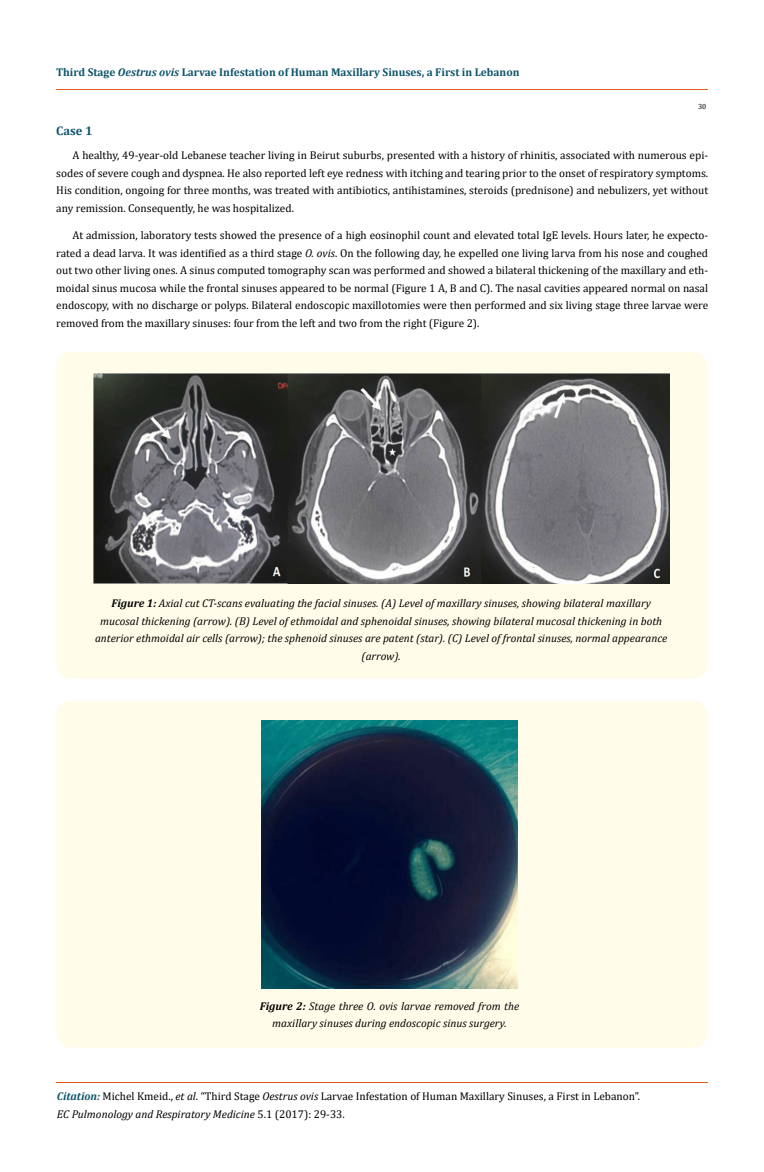
<style>
.page{position:relative;width:764px;height:1172px;background:#fff}
.page>*{position:absolute;margin:0;border:0;box-sizing:border-box;transform-origin:0 0}
.t1{font:700 12.5px "Cambria";color:#0e546a}
.t2{font:11.25px/17.5px "Cambria";color:#000;text-align:justify}
.t3{font:italic 11.25px/17.5px "Cambria";color:#000;text-align:center}
.t4{font:700 11.25px "Cambria";color:#0e546a}
.t5{font:7.5px "Cambria";color:#000}
.s1{font-style:italic}
.s2{font-weight:700}
.s3{font-weight:700;font-style:italic;color:#0e546a}
</style>
<div class="page">
<hr style="left:56px;top:90px;width:652px;height:1px;background:#e05d1a">
<hr style="left:56px;top:1082px;width:652px;height:1px;background:#e05d1a">
<div style="left:56px;top:352px;width:652px;height:326px;background:#fffde9;border-radius:15px"></div>
<img style="left:94px;top:373px;width:575px;height:210px">
<div style="left:56px;top:700px;width:652px;height:347px;background:#fffde9;border-radius:15px"></div>
<img style="left:261px;top:720px;width:256px;height:268px">
<p class="t4" style="left:56px;top:64px;width:465px">Third Stage <span class="s1">Oestrus ovis</span> Larvae Infestation of Human Maxillary Sinuses, a First in Lebanon</p>
<p class="t5" style="left:698px;top:102px;width:10px">30</p>
<p class="t1" style="left:56px;top:122px;width:38px">Case 1</p>
<p class="t2" style="left:56px;top:146px;width:653px;text-indent:16px">A healthy, 49-year-old Lebanese teacher living in Beirut suburbs, presented with a history of rhinitis, associated with numerous epi&shy;sodes of severe cough and dyspnea. He also reported left eye redness with itching and tearing prior to the onset of respiratory symptoms.<br>His condition, ongoing for three months, was treated with antibiotics, antihistamines, steroids (prednisone) and nebulizers, yet without any remission. Consequently, he was hospitalized.</p>
<p class="t2" style="left:56px;top:227px;width:653px;text-indent:16px">At admission, laboratory tests showed the presence of a high eosinophil count and elevated total IgE levels. Hours later, he expecto&shy;rated a dead larva. It was identified as a third stage <span class="s1">O. ovis</span>. On the following day, he expelled one living larva from his nose and coughed out two other living ones. A sinus computed tomography scan was performed and showed a bilateral thickening of the maxillary and eth&shy;moidal sinus mucosa while the frontal sinuses appeared to be normal (Figure 1 A, B and C). The nasal cavities appeared normal on nasal endoscopy, with no discharge or polyps. Bilateral endoscopic maxillotomies were then performed and six living stage three larvae were removed from the maxillary sinuses: four from the left and two from the right (Figure 2).</p>
<p class="t3" style="left:95px;top:594px;width:574px"><span class="s2">Figure 1:</span> Axial cut CT-scans evaluating the facial sinuses. (A) Level of maxillary sinuses, showing bilateral maxillary mucosal thickening (arrow). (B) Level of ethmoidal and sphenoidal sinuses, showing bilateral mucosal thickening in both anterior ethmoidal air cells (arrow); the sphenoid sinuses are patent (star). (C) Level of frontal sinuses, normal appearance (arrow).</p>
<p class="t3" style="left:260px;top:996px;width:261px"><span class="s2">Figure 2:</span> Stage three O. ovis larvae removed from the maxillary sinuses during endoscopic sinus surgery.</p>
<p class="t2" style="left:57px;top:1087px;width:585px"><span class="s3">Citation:</span> Michel Kmeid., <span class="s1">et al</span>. “Third Stage <span class="s1">Oestrus ovis</span> Larvae Infestation of Human Maxillary Sinuses, a First in Lebanon”.<br><span class="s1">EC Pulmonology and Respiratory Medicine</span> 5.1 (2017): 29-33.</p>
</div>
